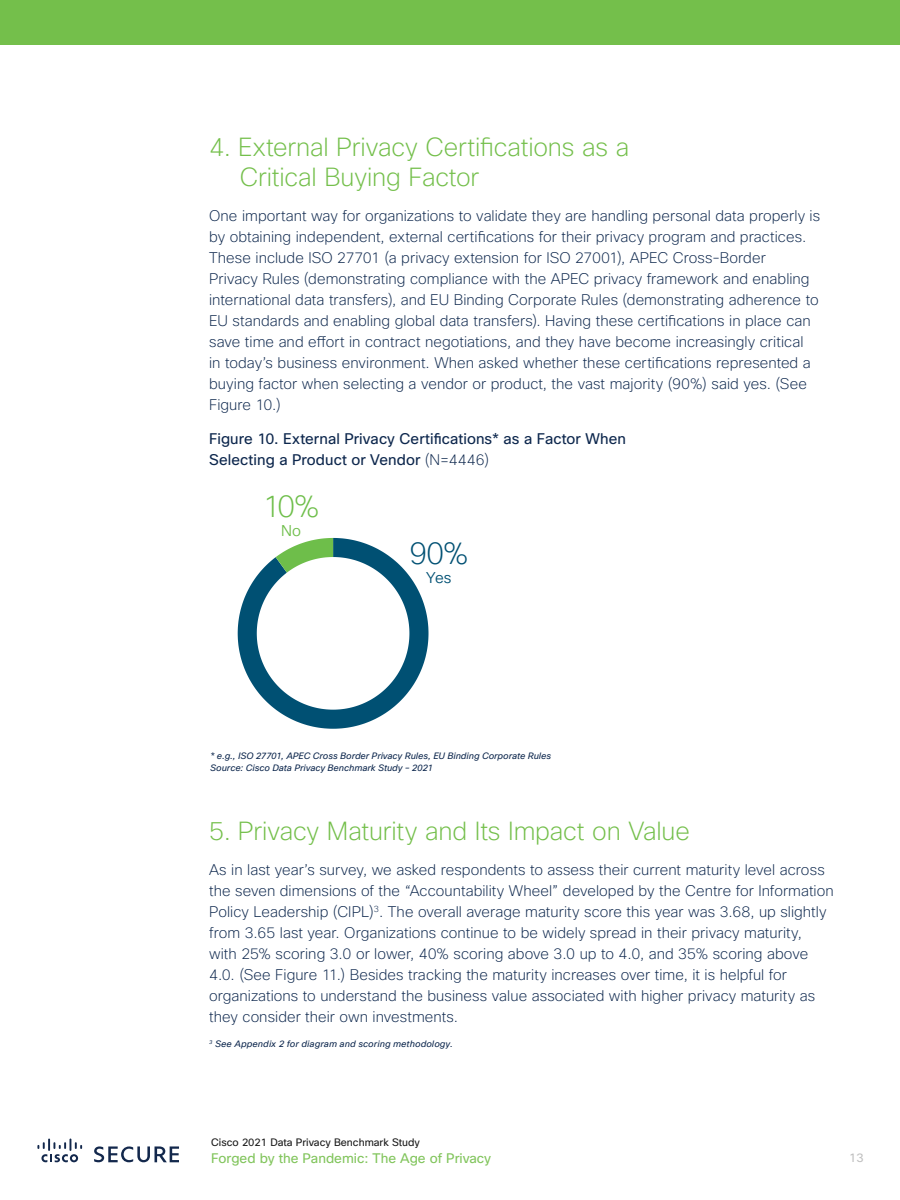
<style>
.page{position:relative;width:900px;height:1200px;background:#fff}
.page>*{position:absolute;margin:0;border:0;box-sizing:border-box;transform-origin:0 0}
.t1{font:200 30.45px "Cisco Sans TT";color:#005073}
.t2{font:200 30.45px "Cisco Sans TT";color:#6ebe4a}
.t3{font:200 25.5px/30px "Cisco Sans";letter-spacing:-.005em;color:#74bf4b}
.t4{font:15.3px "Cisco Sans TT Light";color:#005073}
.t5{font:15.3px "Cisco Sans TT Light";color:#6ebe4a}
.t6{font:200 15px/21px "Cisco Sans";letter-spacing:.005em;color:#0d274d}
.t7{font:15px/21px "Cisco Sans";letter-spacing:.005em;color:#0d274d}
.t8{font:13.5px "Cisco Sans";color:#82c55d}
.t9{font:12px "Cisco Sans";color:#bfbfbf}
.t10{font:10.5px "Cisco Sans";color:#1a1a1a}
.t11{font:italic 9px/12px "Cisco Sans";letter-spacing:.015em;color:#0d274d}
.t12{font:italic 9px "Cisco Sans TT";letter-spacing:.025em;color:#0d274d}
.s1{font-weight:200}
</style>
<div class="page">
<svg style="left:94px;top:1146px;width:85px;height:16px"></svg>
<svg style="left:37px;top:1139px;width:45px;height:23px"></svg>
<div style="left:0;top:0;width:900px;height:44px;background:#74bf4b"></div>
<svg style="left:238px;top:538px;width:191px;height:191px"></svg>
<h2 class="t3" style="left:240px;top:132px;width:391px;text-indent:-31px">4. External Privacy Certifications as a<br>Critical Buying Factor</h2>
<p class="t6" style="left:209px;top:205px;width:613px">One important way for organizations to validate they are handling personal data properly is by obtaining independent, external certifications for their privacy program and practices.<br>These include ISO 27701 (a privacy extension for ISO 27001), APEC Cross-Border<br>Privacy Rules (demonstrating compliance with the APEC privacy framework and enabling international data transfers), and EU Binding Corporate Rules (demonstrating adherence to EU standards and enabling global data transfers). Having these certifications in place can save time and effort in contract negotiations, and they have become increasingly critical<br>in today’s business environment. When asked whether these certifications represented a buying factor when selecting a vendor or product, the vast majority (90%) said yes. (See Figure 10.)</p>
<p class="t7" style="left:209px;top:429px;width:418px">Figure 10. External Privacy Certifications* as a Factor When<br>Selecting a Product or Vendor <span class="s1">(N=4446)</span></p>
<h1 class="t2" style="left:263px;top:487px;width:58px">10%</h1>
<p class="t5" style="left:281px;top:520px;width:21px">No</p>
<h1 class="t1" style="left:409px;top:534px;width:61px">90%</h1>
<p class="t4" style="left:426px;top:567px;width:27px">Yes</p>
<p class="t11" style="left:210px;top:750px;width:342px">* e.g., ISO 27701, APEC Cross Border Privacy Rules, EU Binding Corporate Rules<br>Source: Cisco Data Privacy Benchmark Study – 2021</p>
<h2 class="t3" style="left:209px;top:816px;width:482px">5. Privacy Maturity and Its Impact on Value</h2>
<p class="t6" style="left:209px;top:859px;width:626px">As in last year’s survey, we asked respondents to assess their current maturity level across the seven dimensions of the “Accountability Wheel” developed by the Centre for Information Policy Leadership (CIPL)<sup>3</sup>. The overall average maturity score this year was 3.68, up slightly from 3.65 last year. Organizations continue to be widely spread in their privacy maturity,<br>with 25% scoring 3.0 or lower, 40% scoring above 3.0 up to 4.0, and 35% scoring above 4.0. (See Figure 11.) Besides tracking the maturity increases over time, it is helpful for organizations to understand the business value associated with higher privacy maturity as they consider their own investments.</p>
<p class="t12" style="left:209px;top:1038px;width:245px"><sup>3</sup> See Appendix 2 for diagram and scoring methodology.</p>
<p class="t10" style="left:211px;top:1136px;width:210px">Cisco 2021 Data Privacy Benchmark Study</p>
<p class="t8" style="left:211px;top:1149px;width:281px">Forged by the Pandemic: The Age of Privacy</p>
<p class="t9" style="left:849px;top:1150px;width:16px">13</p>
</div>
